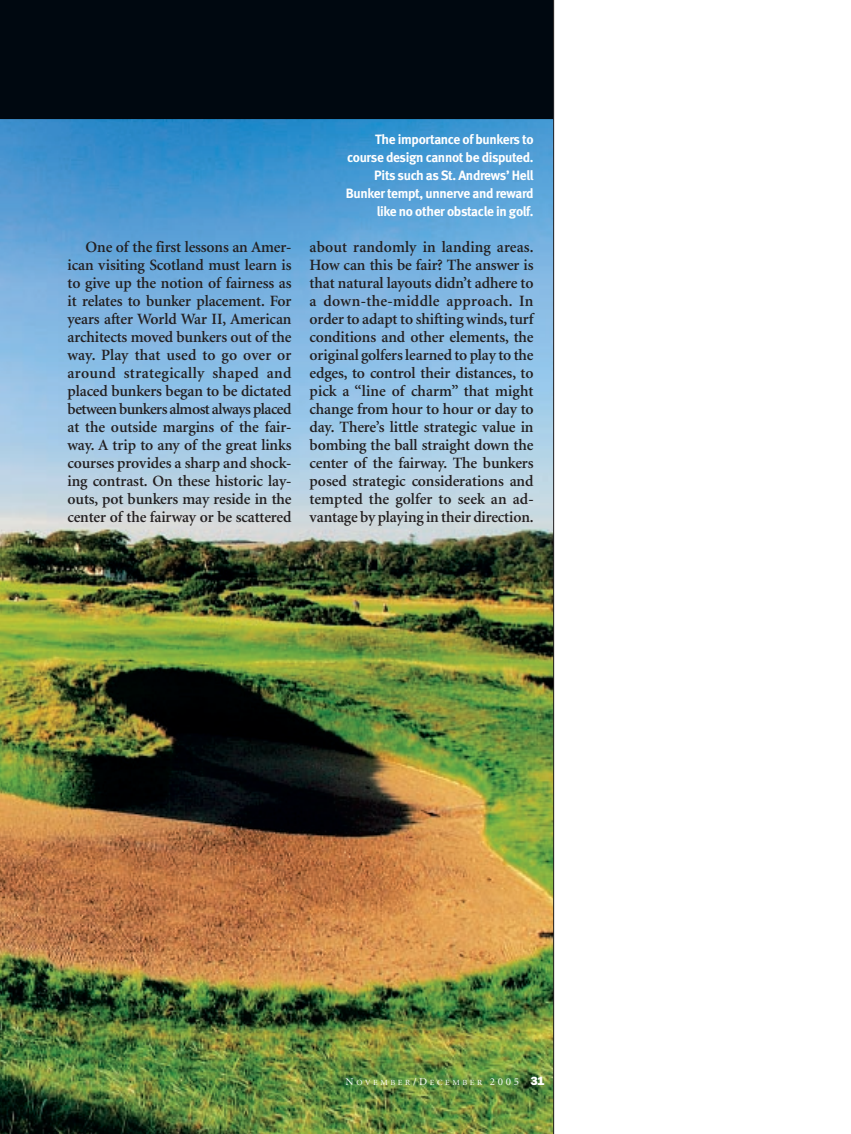
<style>
.page{position:relative;width:851px;height:1134px;background:#fff}
.page>*{position:absolute;margin:0;border:0;box-sizing:border-box;transform-origin:0 0}
.t1{font:600 15.75px/18px "Minion";letter-spacing:-.01em;color:#231f20;text-align:justify}
.t2{font:13.5px/18px "Meta Bold LF";letter-spacing:-.025em;color:#fff;text-align:right}
.t3{font:7.8px "Minion";letter-spacing:.32em;color:#fff;scale:1.05 1}
.s1{font-size:10.5px}
.s2{font-family:"Franklin Gothic";font-weight:800;font-size:12px}
</style>
<div class="page">
<img style="left:0;top:119px;width:553px;height:1015px">
<div style="left:0;top:0;width:553px;height:119px;background:#000810"></div>
<hr style="left:553px;top:0;width:1px;height:1134px;background:#231f20">
<p class="t2" style="left:346px;top:131px;width:189px">The importance of bunkers to course design cannot be disputed.<br>Pits such as St. Andrews’ Hell<br>Bunker tempt, unnerve and reward like no other obstacle in golf.</p>
<p class="t1" style="left:68px;top:239px;width:225px;text-indent:18px">One of the first lessons an Amer&shy;ican visiting Scotland must learn is to give up the notion of fairness as it relates to bunker placement. For years after World War II, American architects moved bunkers out of the way. Play that used to go over or around strategically shaped and placed bunkers began to be dictated between bunkers almost always placed at the outside margins of the fair&shy;way. A trip to any of the great links courses provides a sharp and shock&shy;ing contrast. On these historic lay&shy;outs, pot bunkers may reside in the center of the fairway or be scattered</p>
<p class="t1" style="left:309px;top:239px;width:225px">about randomly in landing areas.<br>How can this be fair? The answer is that natural layouts didn’t adhere to a down-the-middle approach. In order to adapt to shifting winds, turf conditions and other elements, the original golfers learned to play to the edges, to control their distances, to pick a “line of charm” that might change from hour to hour or day to day. There’s little strategic value in bombing the ball straight down the center of the fairway. The bunkers posed strategic considerations and tempted the golfer to seek an ad&shy;vantage by playing in their direction.</p>
<p class="t3" style="left:345px;top:1079px;width:191px"><span class="s1">N</span>OVEMBER<span class="s1">/D</span>ECEMBER <span class="s1">2005</span> <span class="s2">31</span></p>
</div>
